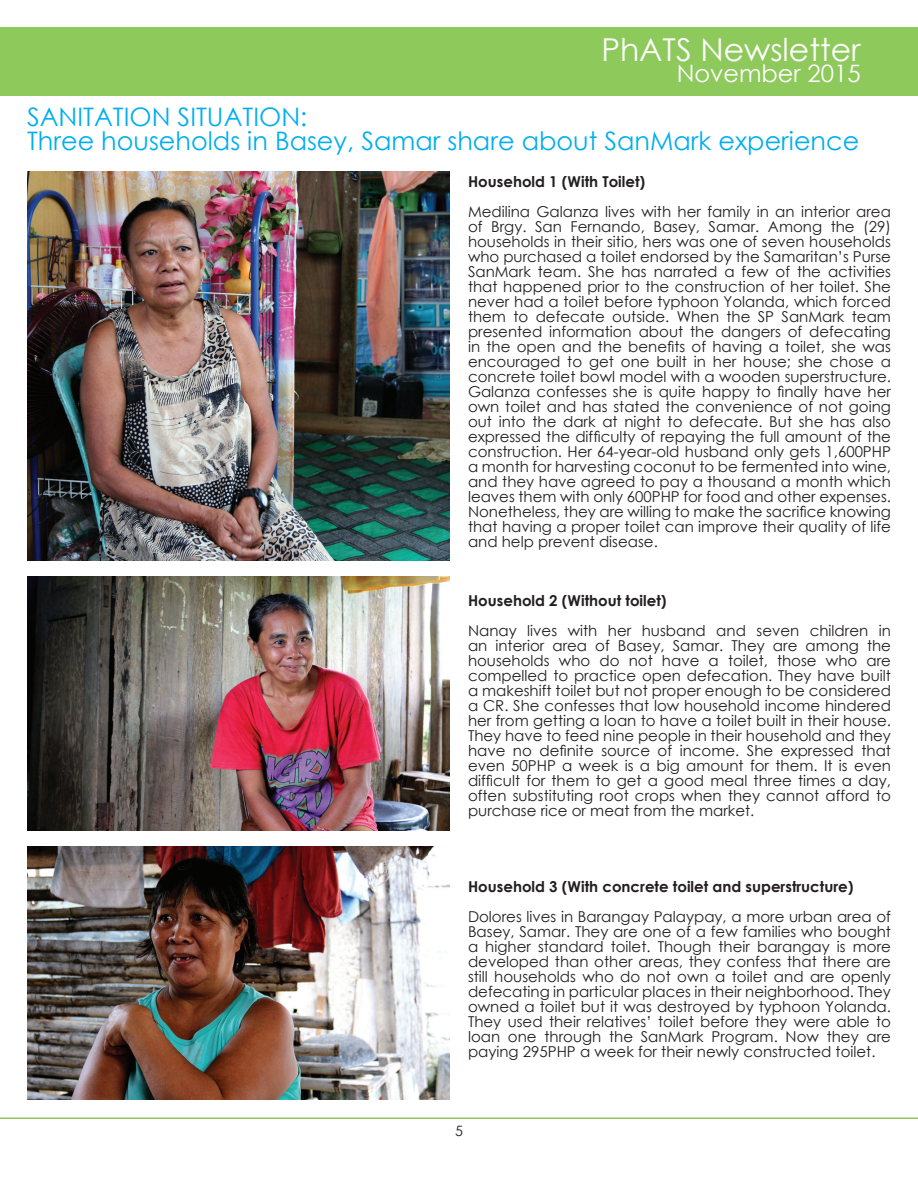
<style>
.page{position:relative;width:918px;height:1188px;background:#fff}
.page>*{position:absolute;margin:0;border:0;box-sizing:border-box;transform-origin:0 0}
.t1{font:31.5px "Century Gothic";color:#fff}
.t2{font:25.5px/24px "Century Gothic";color:#00aeef}
.t3{font:24px "Century Gothic";color:#fff}
.t4{font:15px/15px "Century Gothic";color:#231f20;text-align:justify}
.t5{font:700 15px "Century Gothic";color:#231f20}
.t6{font:14.25px "Century Gothic";color:#231f20}
</style>
<div class="page">
<div style="left:0;top:27px;width:918px;height:69px;background:#8ec95c"></div>
<hr style="left:0;top:1118px;width:918px;height:1px;background:#8ec95c">
<img style="left:27px;top:171px;width:423px;height:390px">
<img style="left:27px;top:576px;width:423px;height:255px">
<img style="left:27px;top:846px;width:423px;height:253px">
<h1 class="t1" style="left:601px;top:28px;width:261px">PhATS Newsletter</h1>
<h3 class="t3" style="left:677px;top:57px;width:185px">November 2015</h3>
<h2 class="t2" style="left:27px;top:104px;width:834px">SANITATION SITUATION:<br>Three households in Basey, Samar share about SanMark experience</h2>
<p class="t5" style="left:468px;top:170px;width:179px">Household 1 (With Toilet)</p>
<p class="t4" style="left:468px;top:204px;width:425px">Medilina Galanza lives with her family in an interior area of Brgy. San Fernando, Basey, Samar. Among the (29) households in their sitio, hers was one of seven households who purchased a toilet endorsed by the Samaritan’s Purse SanMark team. She has narrated a few of the activities that happened prior to the construction of her toilet. She never had a toilet before typhoon Yolanda, which forced them to defecate outside. When the SP SanMark team presented information about the dangers of defecating in the open and the benefits of having a toilet, she was encouraged to get one built in her house; she chose a concrete toilet bowl model with a wooden superstructure.<br>Galanza confesses she is quite happy to finally have her own toilet and has stated the convenience of not going out into the dark at night to defecate. But she has also expressed the difficulty of repaying the full amount of the construction. Her 64-year-old husband only gets 1,600PHP a month for harvesting coconut to be fermented into wine, and they have agreed to pay a thousand a month which leaves them with only 600PHP for food and other expenses.<br>Nonetheless, they are willing to make the sacrifice knowing that having a proper toilet can improve their quality of life and help prevent disease.</p>
<p class="t5" style="left:468px;top:589px;width:200px">Household 2 (Without toilet)</p>
<p class="t4" style="left:468px;top:623px;width:425px">Nanay lives with her husband and seven children in an interior area of Basey, Samar. They are among the households who do not have a toilet, those who are compelled to practice open defecation. They have built a makeshift toilet but not proper enough to be considered a CR. She confesses that low household income hindered her from getting a loan to have a toilet built in their house.<br>They have to feed nine people in their household and they have no definite source of income. She expressed that even 50PHP a week is a big amount for them. It is even difficult for them to get a good meal three times a day, often substituting root crops when they cannot afford to purchase rice or meat from the market.</p>
<p class="t5" style="left:468px;top:875px;width:387px">Household 3 (With concrete toilet and superstructure)</p>
<p class="t4" style="left:468px;top:909px;width:425px">Dolores lives in Barangay Palaypay, a more urban area of Basey, Samar. They are one of a few families who bought a higher standard toilet. Though their barangay is more developed than other areas, they confess that there are still households who do not own a toilet and are openly defecating in particular places in their neighborhood. They owned a toilet but it was destroyed by typhoon Yolanda.<br>They used their relatives’ toilet before they were able to loan one through the SanMark Program. Now they are paying 295PHP a week for their newly constructed toilet.</p>
<p class="t6" style="left:455px;top:1121px;width:9px">5</p>
</div>
